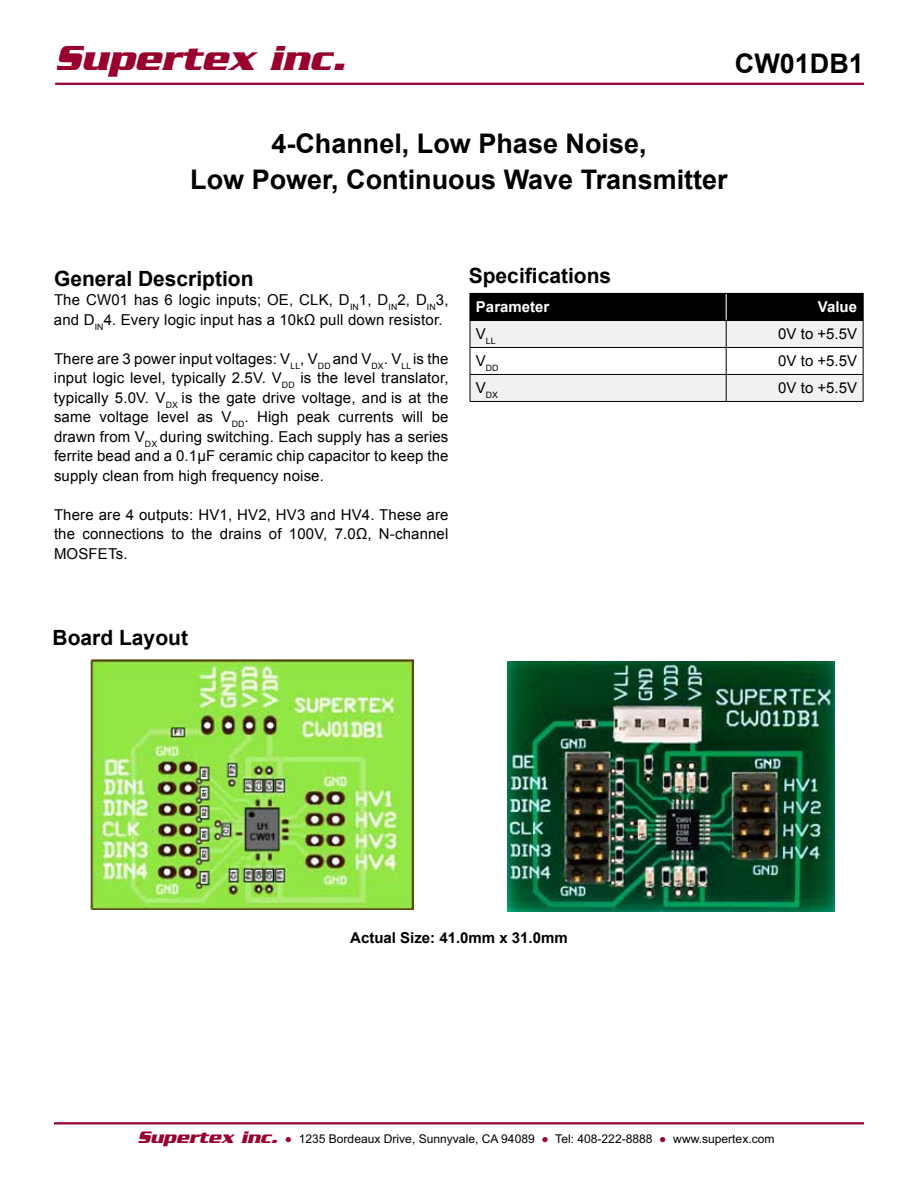
<style>
.page{position:relative;width:918px;height:1188px;background:#fff}
.page>*{position:absolute;margin:0;border:0;box-sizing:border-box;transform-origin:0 0}
.t1{font:italic 700 37.5px "Serpentine";color:#98002e}
.t2{font:700 27px/36px "Arial";color:#000;text-align:center}
.t3{font:700 21px "Arial";color:#000}
.t4{font:15px/19.5px "Arial";letter-spacing:.01em;color:#000;text-align:justify}
.t5{font:700 15px "Arial";color:#000}
.t6{font:700 15px "Arial";color:#fff}
.t7{font:12px "Arial";color:#000}
.t8{font:8.7px "Arial";color:#000}
.s1{font-family:"Serpentine";font-weight:700;font-style:italic;font-size:18.15px;color:#98002e}
.s2{color:#98002e}
</style>
<div class="page">
<hr style="left:55px;top:83px;width:809px;height:2px;background:#98002e">
<hr style="left:54px;top:1122px;width:810px;height:2px;background:#98002e">
<hr style="left:470px;top:401px;width:256px;height:1px;background:#000">
<hr style="left:726px;top:401px;width:137px;height:1px;background:#000">
<hr style="left:469px;top:293px;width:257px;height:1px;background:#000">
<hr style="left:469px;top:294px;width:2px;height:26px;background:#000">
<svg style="left:470px;top:293px;width:394px;height:108px"></svg>
<hr style="left:469px;top:320px;width:257px;height:1px;background:#000">
<hr style="left:726px;top:320px;width:138px;height:1px;background:#000">
<img style="left:90px;top:659px;width:324px;height:250px">
<img style="left:507px;top:662px;width:327px;height:249px">
<h1 class="t1" style="left:55px;top:36px;width:293px">Supertex inc.</h1>
<h2 class="t2" style="left:735px;top:46px;width:131px">CW01DB1</h2>
<h2 class="t2" style="left:190px;top:126px;width:539px">4-Channel, Low Phase Noise,<br>Low Power, Continuous Wave Transmitter</h2>
<h3 class="t3" style="left:54px;top:264px;width:201px">General Description</h3>
<p class="t4" style="left:54px;top:290px;width:396px">The CW01 has 6 logic inputs; OE, CLK, D<sub>IN</sub>1, D<sub>IN</sub>2, D<sub>IN</sub>3, and D<sub>IN</sub>4. Every logic input has a 10kΩ pull down resistor.</p>
<p class="t4" style="left:54px;top:349px;width:396px">There are 3 power input voltages: V<sub>LL</sub>, V<sub>DD</sub> and V<sub>DX</sub>. V<sub>LL</sub> is the input logic level, typically 2.5V. V<sub>DD</sub> is the level translator, typically 5.0V. V<sub>DX</sub> is the gate drive voltage, and is at the same voltage level as V<sub>DD</sub>. High peak currents will be drawn from V<sub>DX</sub> during switching. Each supply has a series ferrite bead and a 0.1µF ceramic chip capacitor to keep the supply clean from high frequency noise.</p>
<p class="t4" style="left:54px;top:505px;width:396px">There are 4 outputs: HV1, HV2, HV3 and HV4. These are the connections to the drains of 100V, 7.0Ω, N-channel MOSFETs.</p>
<h3 class="t3" style="left:469px;top:261px;width:144px">Specifications</h3>
<p class="t6" style="left:476px;top:297px;width:75px">Parameter</p>
<p class="t6" style="left:818px;top:297px;width:41px">Value</p>
<p class="t8" style="left:476px;top:336px;width:21px"><sup>V</sup>LL</p>
<p class="t4" style="left:778px;top:325px;width:80px">0V to +5.5V</p>
<p class="t8" style="left:476px;top:363px;width:24px"><sup>V</sup>DD</p>
<p class="t4" style="left:778px;top:352px;width:80px">0V to +5.5V</p>
<p class="t8" style="left:476px;top:390px;width:24px"><sup>V</sup>DX</p>
<p class="t4" style="left:778px;top:379px;width:80px">0V to +5.5V</p>
<h3 class="t3" style="left:53px;top:623px;width:137px">Board Layout</h3>
<p class="t5" style="left:350px;top:928px;width:219px">Actual Size: 41.0mm x 31.0mm</p>
<p class="t7" style="left:137px;top:1130px;width:639px"><span class="s1">Supertex inc.</span> <span class="s2">●</span> 1235 Bordeaux Drive, Sunnyvale, CA 94089 <span class="s2">●</span> Tel: 408-222-8888 <span class="s2">●</span> www.supertex.com</p>
</div>
